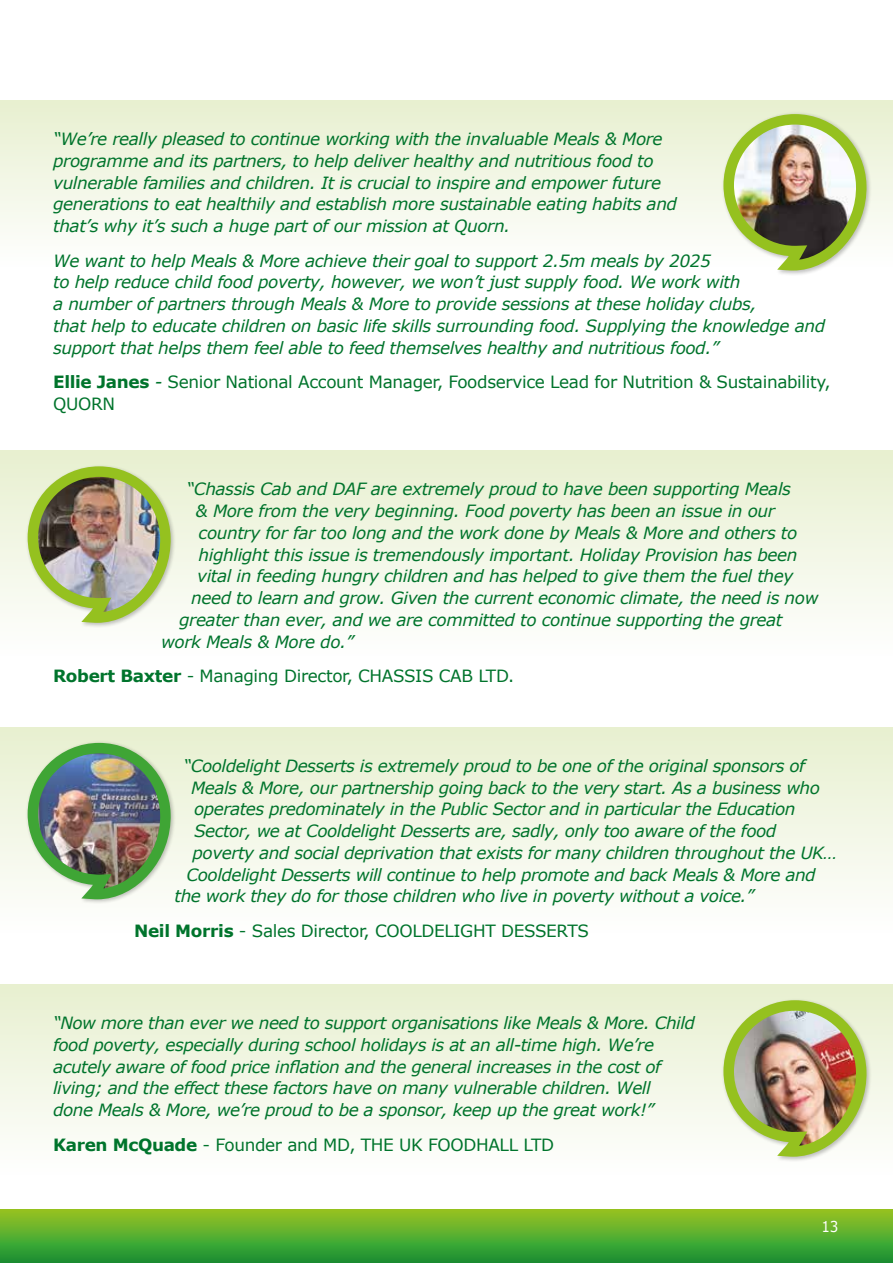
<style>
.page{position:relative;width:893px;height:1263px;background:#fff}
.page>*{position:absolute;margin:0;border:0;box-sizing:border-box;transform-origin:0 0}
.t1{font:italic 16.8px/21.8px "Verdana";letter-spacing:-.025em;color:#00742c}
.t2{font:16.8px/21.8px "Verdana";letter-spacing:-.02em;color:#00742c}
.t3{font:15px "Verdana";color:#fff;scale:.9 1}
.s1{font-weight:700}
.s2{font-style:italic}
</style>
<div class="page">
<hr style="left:0;top:984px;width:1px;height:206px;background:#e8f0d0">
<hr style="left:0;top:781px;width:1px;height:206px;background:#e8f0d0">
<div style="left:0;top:984px;width:893px;height:190px;background:linear-gradient(to bottom,#e7f0cf,#fefefe)"></div>
<div style="left:0;top:727px;width:893px;height:206px;background:linear-gradient(to bottom,#e7f0cf,#fefefe)"></div>
<div style="left:0;top:450px;width:893px;height:206px;background:linear-gradient(to bottom,#e7f0cf,#fefefe)"></div>
<div style="left:0;top:100px;width:893px;height:166px;background:linear-gradient(to bottom,#e7f0cf,#fefefd)"></div>
<img style="left:718px;top:995px;width:154px;height:167px">
<img style="left:22px;top:738px;width:154px;height:166px">
<img style="left:22px;top:461px;width:154px;height:167px">
<img style="left:718px;top:109px;width:154px;height:166px">
<div style="left:0;top:1210px;width:893px;height:53px;background:linear-gradient(to bottom,#96c525,#139238)"></div>
<p class="t1" style="left:53px;top:128px;width:625px">“We’re really pleased to continue working with the invaluable Meals &amp; More programme and its partners, to help deliver healthy and nutritious food to vulnerable families and children. It is crucial to inspire and empower future generations to eat healthily and establish more sustainable eating habits and that’s why it’s such a huge part of our mission at Quorn.</p>
<p class="t1" style="left:53px;top:250px;width:774px">We want to help Meals &amp; More achieve their goal to support 2.5m meals by 2025<br>to help reduce child food poverty, however, we won’t just supply food. We work with<br>a number of partners through Meals &amp; More to provide sessions at these holiday clubs,<br>that help to educate children on basic life skills surrounding food. Supplying the knowledge and support that helps them feel able to feed themselves healthy and nutritious food.”</p>
<p class="t2" style="left:53px;top:371px;width:779px"><span class="s1">Ellie Janes</span> <span class="s2">-</span> Senior National Account Manager, Foodservice Lead for Nutrition &amp; Sustainability,<br>QUORN</p>
<p class="t1" style="left:187px;top:478px;width:606px">“Chassis Cab and DAF are extremely proud to have been supporting Meals</p>
<p class="t1" style="left:196px;top:500px;width:581px">&amp; More from the very beginning. Food poverty has been an issue in our</p>
<p class="t1" style="left:199px;top:522px;width:600px">country for far too long and the work done by Meals &amp; More and others to</p>
<p class="t1" style="left:199px;top:544px;width:600px">highlight this issue is tremendously important. Holiday Provision has been</p>
<p class="t1" style="left:197px;top:565px;width:598px">vital in feeding hungry children and has helped to give them the fuel they</p>
<p class="t1" style="left:191px;top:587px;width:629px">need to learn and grow. Given the current economic climate, the need is now</p>
<p class="t1" style="left:179px;top:609px;width:605px">greater than ever, and we are committed to continue supporting the great</p>
<p class="t1" style="left:161px;top:631px;width:194px">work Meals &amp; More do.”</p>
<p class="t2" style="left:53px;top:665px;width:463px"><span class="s1">Robert Baxter</span> - Managing Director, CHASSIS CAB LTD.</p>
<p class="t1" style="left:184px;top:755px;width:623px">“Cooldelight Desserts is extremely proud to be one of the original sponsors of</p>
<p class="t1" style="left:191px;top:777px;width:630px">Meals &amp; More, our partnership going back to the very start. As a business who</p>
<p class="t1" style="left:194px;top:798px;width:603px">operates predominately in the Public Sector and in particular the Education</p>
<p class="t1" style="left:194px;top:820px;width:584px">Sector, we at Cooldelight Desserts are, sadly, only too aware of the food</p>
<p class="t1" style="left:193px;top:842px;width:646px">poverty and social deprivation that exists for many children throughout the UK…</p>
<p class="t1" style="left:187px;top:864px;width:631px">Cooldelight Desserts will continue to help promote and back Meals &amp; More and</p>
<p class="t1" style="left:175px;top:885px;width:581px">the work they do for those children who live in poverty without a voice.”</p>
<p class="t2" style="left:134px;top:920px;width:456px"><span class="s1">Neil Morris</span> - Sales Director, COOLDELIGHT DESSERTS</p>
<p class="t1" style="left:53px;top:1012px;width:643px">“Now more than ever we need to support organisations like Meals &amp; More. Child food poverty, especially during school holidays is at an all-time high. We’re acutely aware of food price inflation and the general increases in the cost of living; and the effect these factors have on many vulnerable children. Well<br>done Meals &amp; More, we’re proud to be a sponsor, keep up the great work!”</p>
<p class="t2" style="left:53px;top:1134px;width:502px"><span class="s1">Karen McQuade</span> - Founder and MD, THE UK FOODHALL LTD</p>
<p class="t3" style="left:821px;top:1217px;width:20px">13</p>
</div>
